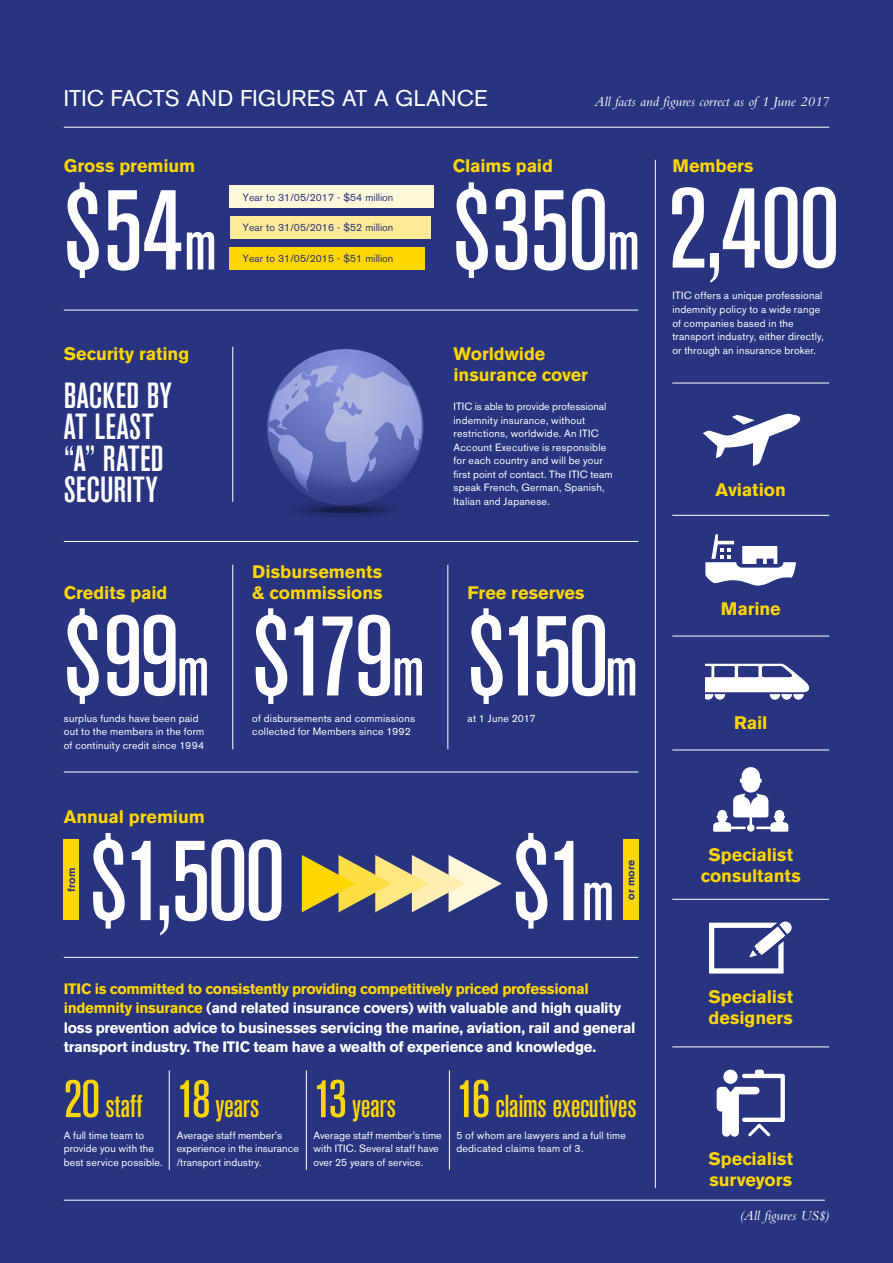
<style>
.page{position:relative;width:893px;height:1263px;background:#283480}
.page>*{position:absolute;margin:0;border:0;box-sizing:border-box;transform-origin:0 0}
.t1{font:500 condensed 112.95px "Akzidenz Grotesk BE";letter-spacing:-.025em;color:#fff}
.t2{font:500 condensed 36px/31.5px "Akzidenz Grotesk BE";letter-spacing:.01em;color:#fff}
.t3{font:500 condensed 31.5px "Akzidenz Grotesk BE";letter-spacing:-.01em;color:#ffd600}
.t4{font:22.5px "Akzidenz Grotesk BE";letter-spacing:.005em;color:#fff}
.t5{font:700 18px/21px "Akzidenz Grotesk BE";letter-spacing:-.005em;color:#ffd600}
.t6{font:700 15px/19.5px "Akzidenz Grotesk BE";letter-spacing:-.02em;color:#fff}
.t7{font:italic 14.25px "Bembo";color:#fff}
.t8{font:10.5px/13.5px "Akzidenz Grotesk BE";letter-spacing:.02em;color:#fff}
.t9{font:10.5px "Akzidenz Grotesk BE";color:#283480}
.t10{font:700 10.5px "Akzidenz Grotesk BE";letter-spacing:.015em;color:#283480}
.s1{font-size:69px}
.s2{color:#ffd600}
.s3{font-size:52.5px}
</style>
<div class="page">
<hr style="left:64px;top:310px;width:574px;height:1px;background:#fff">
<hr style="left:64px;top:1200px;width:761px;height:1px;background:#fff">
<hr style="left:64px;top:957px;width:574px;height:1px;background:#fff">
<hr style="left:655px;top:160px;width:1px;height:1028px;background:#fff">
<hr style="left:64px;top:127px;width:765px;height:1px;background:#fff">
<svg style="left:705px;top:534px;width:91px;height:52px"></svg>
<svg style="left:713px;top:767px;width:75px;height:65px"></svg>
<svg style="left:717px;top:1069px;width:68px;height:68px"></svg>
<hr style="left:672px;top:515px;width:157px;height:1px;background:#fff">
<hr style="left:672px;top:636px;width:157px;height:1px;background:#fff">
<hr style="left:672px;top:749px;width:157px;height:1px;background:#fff">
<hr style="left:672px;top:899px;width:157px;height:1px;background:#fff">
<hr style="left:672px;top:1046px;width:157px;height:1px;background:#fff">
<div style="left:230px;top:185px;width:204px;height:23px;background:#fff7da"></div>
<div style="left:230px;top:216px;width:200px;height:23px;background:#ffea98"></div>
<div style="left:230px;top:247px;width:195px;height:22px;background:#ffd600"></div>
<hr style="left:64px;top:541px;width:574px;height:1px;background:#fff">
<hr style="left:64px;top:772px;width:574px;height:1px;background:#fff">
<hr style="left:169px;top:1070px;width:1px;height:100px;background:#fff">
<hr style="left:306px;top:1070px;width:1px;height:100px;background:#fff">
<hr style="left:449px;top:1070px;width:1px;height:100px;background:#fff">
<hr style="left:672px;top:383px;width:157px;height:1px;background:#fff">
<svg style="left:703px;top:413px;width:98px;height:53px"></svg>
<div style="left:64px;top:840px;width:15px;height:80px;background:#ffd600"></div>
<div style="left:623px;top:840px;width:15px;height:80px;background:#ffd600"></div>
<svg style="left:302px;top:855px;width:200px;height:57px"></svg>
<svg style="left:709px;top:921px;width:83px;height:52px"></svg>
<svg style="left:706px;top:664px;width:104px;height:36px"></svg>
<hr style="left:232px;top:347px;width:1px;height:155px;background:#fff">
<div style="left:290px;top:501px;width:111px;height:18px;background:#26317b;border-radius:50%"></div>
<div style="left:290px;top:501px;width:110px;height:17px;background:#26317b;border-radius:50%"></div>
<div style="left:291px;top:501px;width:109px;height:17px;background:#26317a;border-radius:50%"></div>
<div style="left:296px;top:503px;width:99px;height:14px;background:#242f74;border-radius:50%"></div>
<div style="left:296px;top:503px;width:98px;height:13px;background:#232e73;border-radius:50%"></div>
<div style="left:301px;top:505px;width:89px;height:10px;background:#222c6e;border-radius:50%"></div>
<div style="left:304px;top:506px;width:82px;height:8px;background:#212b69;border-radius:50%"></div>
<div style="left:305px;top:506px;width:80px;height:7px;background:#202a68;border-radius:50%"></div>
<div style="left:309px;top:506px;width:72px;height:7px;background:#1e2762;border-radius:50%"></div>
<div style="left:309px;top:507px;width:72px;height:6px;background:#1e2761;border-radius:50%"></div>
<div style="left:310px;top:507px;width:71px;height:6px;background:#1e2760;border-radius:50%"></div>
<div style="left:313px;top:507px;width:64px;height:6px;background:#1c255c;border-radius:50%"></div>
<div style="left:316px;top:507px;width:59px;height:6px;background:#1a2256;border-radius:50%"></div>
<div style="left:316px;top:507px;width:58px;height:5px;background:#1b2358;border-radius:50%"></div>
<div style="left:317px;top:507px;width:57px;height:5px;background:#1a2256;border-radius:50%"></div>
<div style="left:320px;top:507px;width:51px;height:5px;background:#192152;border-radius:50%"></div>
<div style="left:323px;top:507px;width:45px;height:5px;background:#181f4d;border-radius:50%"></div>
<hr style="left:323px;top:508px;width:44px;height:4px;background:#171f4c;border-radius:50%">
<svg style="left:267px;top:349px;width:156px;height:156px"></svg>
<svg style="left:309px;top:366px;width:113px;height:116px;background:#7e88c8"></svg>
<hr style="left:232px;top:565px;width:1px;height:184px;background:#fff">
<hr style="left:447px;top:565px;width:1px;height:184px;background:#fff">
<h3 class="t4" style="left:64px;top:85px;width:425px">ITIC FACTS AND FIGURES AT A GLANCE</h3>
<h3 class="t7" style="left:594px;top:93px;width:236px">All facts and figures correct as of 1 June 2017</h3>
<h3 class="t5" style="left:64px;top:156px;width:133px">Gross premium</h3>
<h3 class="t5" style="left:453px;top:156px;width:102px">Claims paid</h3>
<h1 class="t1" style="left:64px;top:168px;width:155px">$54<span class="s1">m</span></h1>
<h1 class="t1" style="left:453px;top:168px;width:189px">$350<span class="s1">m</span></h1>
<p class="t9" style="left:243px;top:191px;width:152px">Year to 31/05/2017 - $54 million</p>
<p class="t9" style="left:243px;top:221px;width:152px">Year to 31/05/2016 - $52 million</p>
<p class="t9" style="left:243px;top:252px;width:152px">Year to 31/05/2015 - $51 million</p>
<h3 class="t5" style="left:64px;top:344px;width:127px">Security rating</h3>
<h2 class="t2" style="left:64px;top:380px;width:109px">BACKED BY<br>AT LEAST “A” RATED<br>SECURITY</h2>
<h3 class="t5" style="left:454px;top:344px;width:136px">Worldwide insurance cover</h3>
<p class="t8" style="left:454px;top:400px;width:160px">ITIC is able to provide professional indemnity insurance, without restrictions, worldwide. An ITIC<br>Account Executive is responsible for each country and will be your first point of contact. The ITIC team speak French, German, Spanish,<br>Italian and Japanese.</p>
<h3 class="t5" style="left:252px;top:561px;width:132px">Disbursements &amp; commissions</h3>
<h3 class="t5" style="left:64px;top:582px;width:105px">Credits paid</h3>
<h1 class="t1" style="left:64px;top:594px;width:576px">$99<span class="s1">m</span> $179<span class="s1">m</span> $150<span class="s1">m</span></h1>
<h3 class="t5" style="left:468px;top:582px;width:119px">Free reserves</h3>
<p class="t8" style="left:64px;top:711px;width:142px">surplus funds have been paid out to the members in the form of continuity credit since 1994</p>
<p class="t8" style="left:468px;top:711px;width:69px">at 1 June 2017</p>
<p class="t8" style="left:252px;top:711px;width:164px">of disbursements and commissions collected for Members since 1992</p>
<h3 class="t5" style="left:64px;top:806px;width:143px">Annual premium</h3>
<h1 class="t1" style="left:90px;top:819px;width:197px">$1,500</h1>
<h1 class="t1" style="left:512px;top:819px;width:104px">$1<span class="s1">m</span></h1>
<p class="t10" style="left:66px;top:892px;width:26px;rotate:-90deg">from</p>
<p class="t10" style="left:625px;top:900px;width:42px;rotate:-90deg">or more</p>
<p class="t6" style="left:64px;top:979px;width:573px"><span class="s2">ITIC is committed to consistently providing competitively priced professional indemnity insurance</span> (and related insurance covers) with valuable and high quality loss prevention advice to businesses servicing the marine, aviation, rail and general transport industry. The ITIC team have a wealth of experience and knowledge.</p>
<h3 class="t3" style="left:64px;top:1089px;width:80px"><span class="s3">20</span> staff</h3>
<p class="t8" style="left:64px;top:1128px;width:100px">A full time team to provide you with the best service possible.</p>
<h3 class="t3" style="left:177px;top:1089px;width:84px"><span class="s3">18</span> years</h3>
<p class="t8" style="left:177px;top:1128px;width:124px">Average staff member’s experience in the insurance /transport industry.</p>
<h3 class="t3" style="left:313px;top:1089px;width:84px"><span class="s3">13</span> years</h3>
<p class="t8" style="left:313px;top:1128px;width:130px">Average staff member’s time with ITIC. Several staff have over 25 years of service.</p>
<h3 class="t3" style="left:456px;top:1089px;width:182px"><span class="s3">16</span> claims executives</h3>
<p class="t8" style="left:456px;top:1128px;width:171px">5 of whom are lawyers and a full time dedicated claims team of 3.</p>
<h3 class="t5" style="left:672px;top:156px;width:83px">Members</h3>
<h1 class="t1" style="left:668px;top:166px;width:173px">2,400</h1>
<p class="t8" style="left:672px;top:289px;width:153px">ITIC offers a unique professional indemnity policy to a wide range of companies based in the transport industry, either directly, or through an insurance broker.</p>
<h3 class="t5" style="left:716px;top:480px;width:72px">Aviation</h3>
<h3 class="t5" style="left:721px;top:599px;width:61px">Marine</h3>
<h3 class="t5" style="left:734px;top:712px;width:35px">Rail</h3>
<h3 class="t5" style="left:701px;top:845px;width:101px;text-align:center">Specialist consultants</h3>
<h3 class="t5" style="left:708px;top:986px;width:86px">Specialist designers</h3>
<h3 class="t5" style="left:708px;top:1148px;width:86px">Specialist surveyors</h3>
<h3 class="t7" style="left:740px;top:1207px;width:91px">(All figures US$)</h3>
</div>
